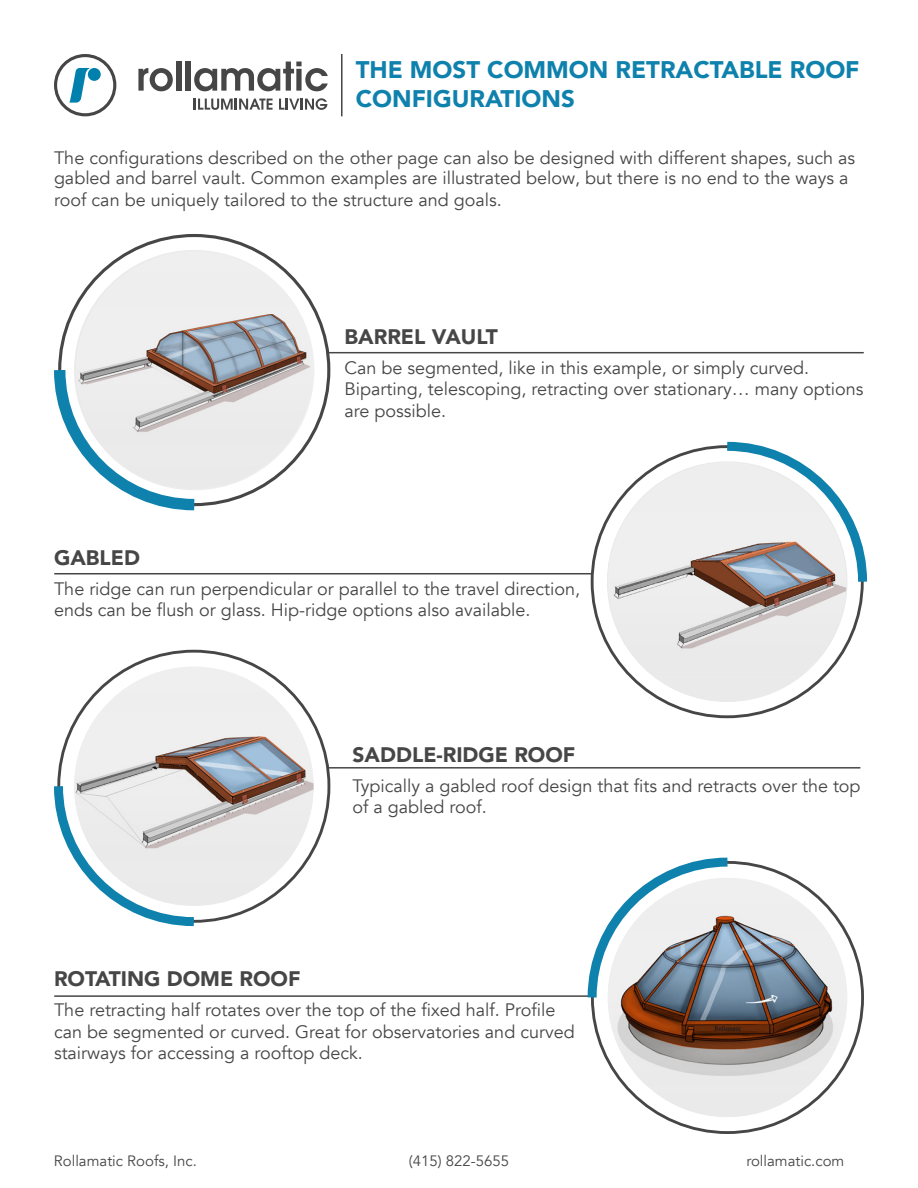
<style>
.page{position:relative;width:918px;height:1188px;background:#fff}
.page>*{position:absolute;margin:0;border:0;box-sizing:border-box;transform-origin:0 0}
.Paragraph_Style_1{font:900 24px/28.8px "Avenir";color:#0f81ad}
.Paragraph_Style_2{font:900 21px "Avenir";color:#464646}
.t1{font:18px/21.6px "Avenir";color:#464646}
.t2{font:15px "Avenir";color:#464646}
</style>
<div class="page">
<svg style="left:138px;top:68px;width:35px;height:23px"></svg>
<div style="left:176px;top:62px;width:5px;height:29px;background:#464646"></div>
<div style="left:186px;top:62px;width:5px;height:29px;background:#464646"></div>
<svg style="left:194px;top:62px;width:134px;height:29px"></svg>
<svg style="left:194px;top:99px;width:79px;height:11px"></svg>
<svg style="left:279px;top:98px;width:48px;height:12px"></svg>
<svg style="left:54px;top:54px;width:62px;height:62px"></svg>
<hr style="left:341px;top:54px;width:2px;height:62px;background:#464646">
<hr style="left:328px;top:352px;width:535px;height:1px;background:#464646">
<div style="left:75px;top:251px;width:239px;height:238px;background:#eee;border-radius:119px"></div>
<img style="left:75px;top:297px;width:239px;height:146px">
<svg style="left:54px;top:359px;width:152px;height:152px"></svg>
<hr style="left:55px;top:573px;width:537px;height:1px;background:#464646">
<div style="left:607px;top:462px;width:240px;height:239px;background:#eaeaea;border-radius:120px"></div>
<img style="left:607px;top:466px;width:240px;height:209px">
<svg style="left:718px;top:441px;width:150px;height:150px"></svg>
<hr style="left:55px;top:995px;width:535px;height:2px;background:#464646">
<div style="left:608px;top:878px;width:239px;height:239px;background:#ebebeb;border-radius:120px"></div>
<img style="left:608px;top:909px;width:239px;height:177px">
<svg style="left:583px;top:857px;width:153px;height:149px"></svg>
<hr style="left:327px;top:767px;width:533px;height:2px;background:#464646">
<div style="left:74px;top:667px;width:240px;height:239px;background:#eee;border-radius:120px"></div>
<img style="left:74px;top:711px;width:240px;height:150px">
<svg style="left:54px;top:777px;width:149px;height:150px"></svg>
<p class="Paragraph_Style_1" style="left:356px;top:55px;width:505px">THE MOST COMMON RETRACTABLE ROOF<br>CONFIGURATIONS</p>
<p class="t1" style="left:54px;top:148px;width:803px;line-height:20.9px">The configurations described on the other page can also be designed with different shapes, such as gabled and barrel vault. Common examples are illustrated below, but there is no end to the ways a roof can be uniquely tailored to the structure and goals.</p>
<p class="Paragraph_Style_2" style="left:345px;top:318px;width:155px">BARREL VAULT</p>
<p class="t1" style="left:345px;top:357px;width:520px">Can be segmented, like in this example, or simply curved.<br>Biparting, telescoping, retracting over stationary… many options are possible.</p>
<p class="Paragraph_Style_2" style="left:54px;top:539px;width:87px">GABLED</p>
<p class="t1" style="left:54px;top:578px;width:528px">The ridge can run perpendicular or parallel to the travel direction, ends can be flush or glass. Hip-ridge options also available.</p>
<p class="Paragraph_Style_2" style="left:353px;top:736px;width:224px">SADDLE-RIDGE ROOF</p>
<p class="t1" style="left:353px;top:775px;width:510px">Typically a gabled roof design that fits and retracts over the top of a gabled roof.</p>
<p class="Paragraph_Style_2" style="left:54px;top:961px;width:248px">ROTATING DOME ROOF</p>
<p class="t1" style="left:54px;top:1000px;width:522px">The retracting half rotates over the top of the fixed half. Profile can be segmented or curved. Great for observatories and curved stairways for accessing a rooftop deck.</p>
<p class="t2" style="left:54px;top:1152px;width:144px">Rollamatic Roofs, Inc.</p>
<p class="t2" style="left:409px;top:1152px;width:102px">(415) 822-5655</p>
<p class="t2" style="left:746px;top:1152px;width:100px">rollamatic.com</p>
</div>
